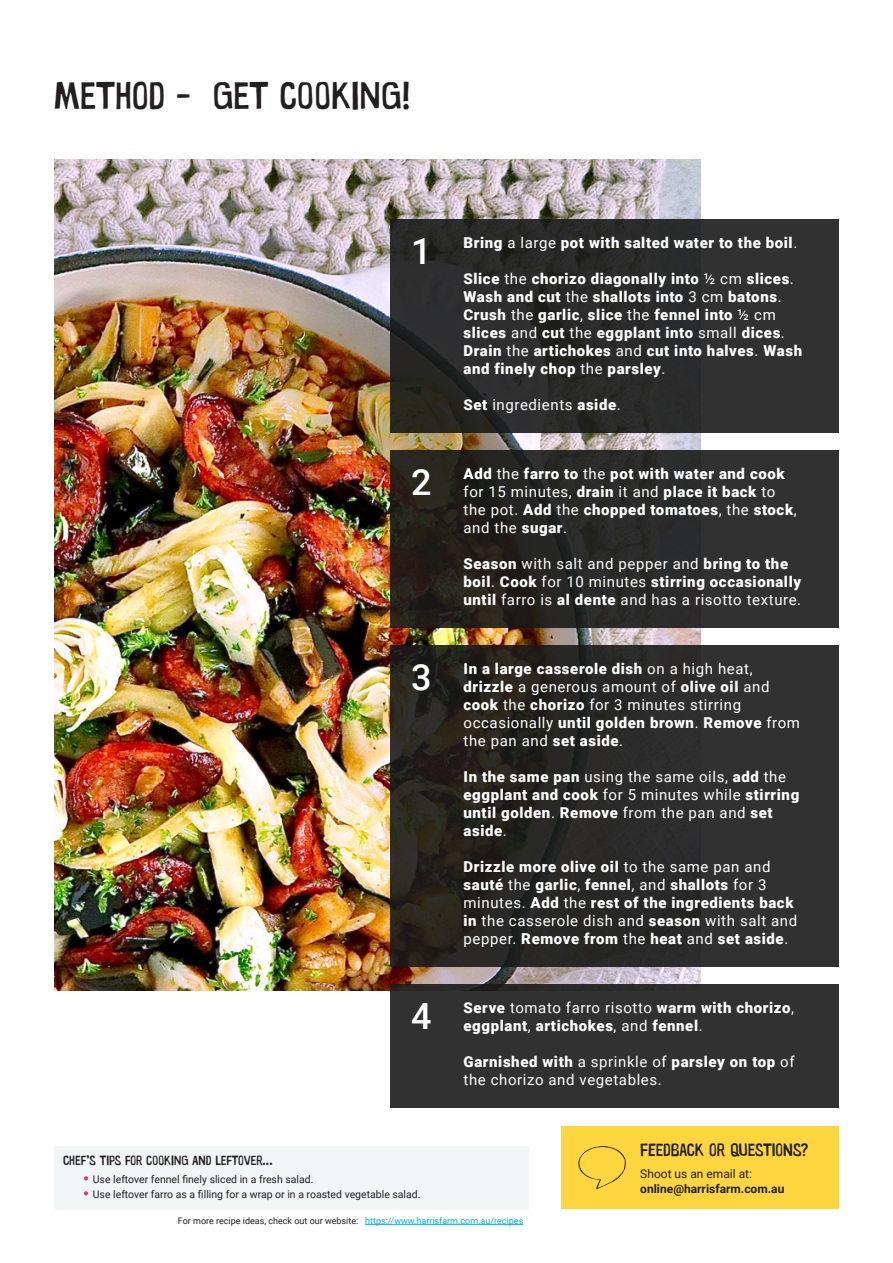
<style>
.page{position:relative;width:893px;height:1263px;background:#fff}
.page>*{position:absolute;margin:0;border:0;box-sizing:border-box;transform-origin:0 0}
.t1{font:39px "Warugaki";color:#231f20}
.t2{font:500 36px "Roboto";color:#fff}
.t3{font:18px "Warugaki";color:#231f20}
.t4{font:900 15px/18px "Roboto";letter-spacing:.04em;color:#fff}
.t5{font:15px/18px "Roboto";letter-spacing:.04em;color:#fff}
.t6{font:13.5px "Warugaki";color:#231f20}
.t7{font:700 12px "Roboto";color:#231f20}
.t8{font:12px "Roboto";color:#231f20}
.t9{font:10.5px "Roboto";color:#231f20}
.t10{font:9px "Roboto";color:#231f20}
.t11{font:9px "Roboto";color:#00aeef}
.s1{font-weight:400}
.s2{font-weight:900}
</style>
<div class="page">
<div style="left:561px;top:1126px;width:278px;height:83px;background:#fcd53f"></div>
<div style="left:54px;top:1146px;width:474px;height:63px;background:#f3f6f7"></div>
<hr style="left:365px;top:1224px;width:158px;height:1px;background:#00aeef">
<img style="left:54px;top:159px;width:646px;height:832px">
<svg style="left:390px;top:219px;width:449px;height:213px;background:#2b2b2b"></svg>
<svg style="left:390px;top:645px;width:449px;height:321px;background:#2a2926"></svg>
<div style="left:390px;top:450px;width:449px;height:177px;background:linear-gradient(to right,#221e18,#313435)"></div>
<div style="left:390px;top:984px;width:449px;height:123px;background:#303130"></div>
<svg style="left:84px;top:1176px;width:4px;height:4px"></svg>
<svg style="left:84px;top:1191px;width:4px;height:4px"></svg>
<svg style="left:578px;top:1146px;width:48px;height:43px"></svg>
<p class="t1" style="left:54px;top:72px;width:358px">METHOD - GET COOKING!</p>
<p class="t2" style="left:411px;top:226px;width:22px">1</p>
<p class="t4" style="left:464px;top:233px;width:335px">Bring <span class="s1">a large</span> pot with salted water to the boil<span class="s1">.</span></p>
<p class="t4" style="left:463px;top:269px;width:340px">Slice <span class="s1">the</span> chorizo diagonally into <span class="s1">½ cm</span> slices<span class="s1">.<br></span>Wash and cut <span class="s1">the</span> shallots into <span class="s1">3 cm</span> batons<span class="s1">.<br></span>Crush <span class="s1">the</span> garlic<span class="s1">,</span> slice <span class="s1">the</span> fennel into <span class="s1">½ cm </span>slices <span class="s1">and</span> cut <span class="s1">the</span> eggplant into <span class="s1">small</span> dices<span class="s1">.<br></span>Drain <span class="s1">the</span> artichokes <span class="s1">and</span> cut into halves<span class="s1">.</span> Wash and finely chop <span class="s1">the</span> parsley<span class="s1">.</span></p>
<p class="t5" style="left:463px;top:395px;width:159px"><span class="s2">Set</span> ingredients <span class="s2">aside</span>.</p>
<p class="t2" style="left:411px;top:457px;width:22px">2</p>
<p class="t4" style="left:464px;top:464px;width:335px">Add <span class="s1">the</span> farro to <span class="s1">the</span> pot with water and cook <span class="s1">for 15 minutes,</span> drain <span class="s1">it and</span> place it back <span class="s1">to the pot.</span> Add <span class="s1">the</span> chopped tomatoes<span class="s1">, the</span> stock<span class="s1">, and the</span> sugar<span class="s1">.</span></p>
<p class="t5" style="left:463px;top:554px;width:339px"><span class="s2">Season</span> with salt and pepper and <span class="s2">bring to the boil</span>. <span class="s2">Cook</span> for 10 minutes <span class="s2">stirring occasionally until</span> farro is <span class="s2">al dente</span> and has a risotto texture.</p>
<p class="t2" style="left:411px;top:652px;width:22px">3</p>
<p class="t2" style="left:411px;top:991px;width:22px">4</p>
<p class="t6" style="left:63px;top:1151px;width:211px">CHEF’S TIPS FOR COOKING AND LEFTOVER...</p>
<p class="t9" style="left:93px;top:1171px;width:222px">Use leftover fennel finely sliced in a fresh salad.</p>
<p class="t9" style="left:93px;top:1186px;width:329px">Use leftover farro as a filling for a wrap or in a roasted vegetable salad.</p>
<p class="t5" style="left:464px;top:659px;width:338px"><span class="s2">In a large casserole dish</span> on a high heat, <span class="s2">drizzle</span> a generous amount of <span class="s2">olive oil</span> and <span class="s2">cook</span> the <span class="s2">chorizo</span> for 3 minutes stirring occasionally <span class="s2">until golden brown</span>. <span class="s2">Remove</span> from the pan and <span class="s2">set aside</span>.</p>
<p class="t4" style="left:464px;top:767px;width:337px">In the same pan <span class="s1">using the same oils,</span> add <span class="s1">the </span>eggplant and cook <span class="s1">for 5 minutes while</span> stirring until golden<span class="s1">.</span> Remove <span class="s1">from the pan and</span> set aside<span class="s1">.</span></p>
<p class="t4" style="left:464px;top:857px;width:335px">Drizzle more olive oil <span class="s1">to the same pan and </span>sauté <span class="s1">the</span> garlic<span class="s1">,</span> fennel<span class="s1">, and</span> shallots <span class="s1">for 3 minutes.</span> Add <span class="s1">the</span> rest of the ingredients back in <span class="s1">the casserole dish and</span> season <span class="s1">with salt and pepper.</span> Remove from <span class="s1">the</span> heat <span class="s1">and</span> set aside<span class="s1">.</span></p>
<p class="t4" style="left:464px;top:998px;width:332px">Serve <span class="s1">tomato farro risotto</span> warm with chorizo<span class="s1">, </span>eggplant<span class="s1">,</span> artichokes<span class="s1">, and</span> fennel<span class="s1">.</span></p>
<p class="t5" style="left:464px;top:1052px;width:333px"><span class="s2">Garnished with</span> a sprinkle of <span class="s2">parsley on top</span> of the chorizo and vegetables.</p>
<p class="t3" style="left:640px;top:1139px;width:169px">FEEDBACK OR QUESTIONS?</p>
<p class="t8" style="left:640px;top:1165px;width:113px">Shoot us an email at:</p>
<p class="t7" style="left:640px;top:1180px;width:146px">online@harrisfarm.com.au</p>
<p class="t10" style="left:178px;top:1214px;width:182px">For more recipe ideas, check out our website:</p>
<p class="t11" style="left:365px;top:1214px;width:160px">https://www.harrisfarm.com.au/recipes</p>
</div>
